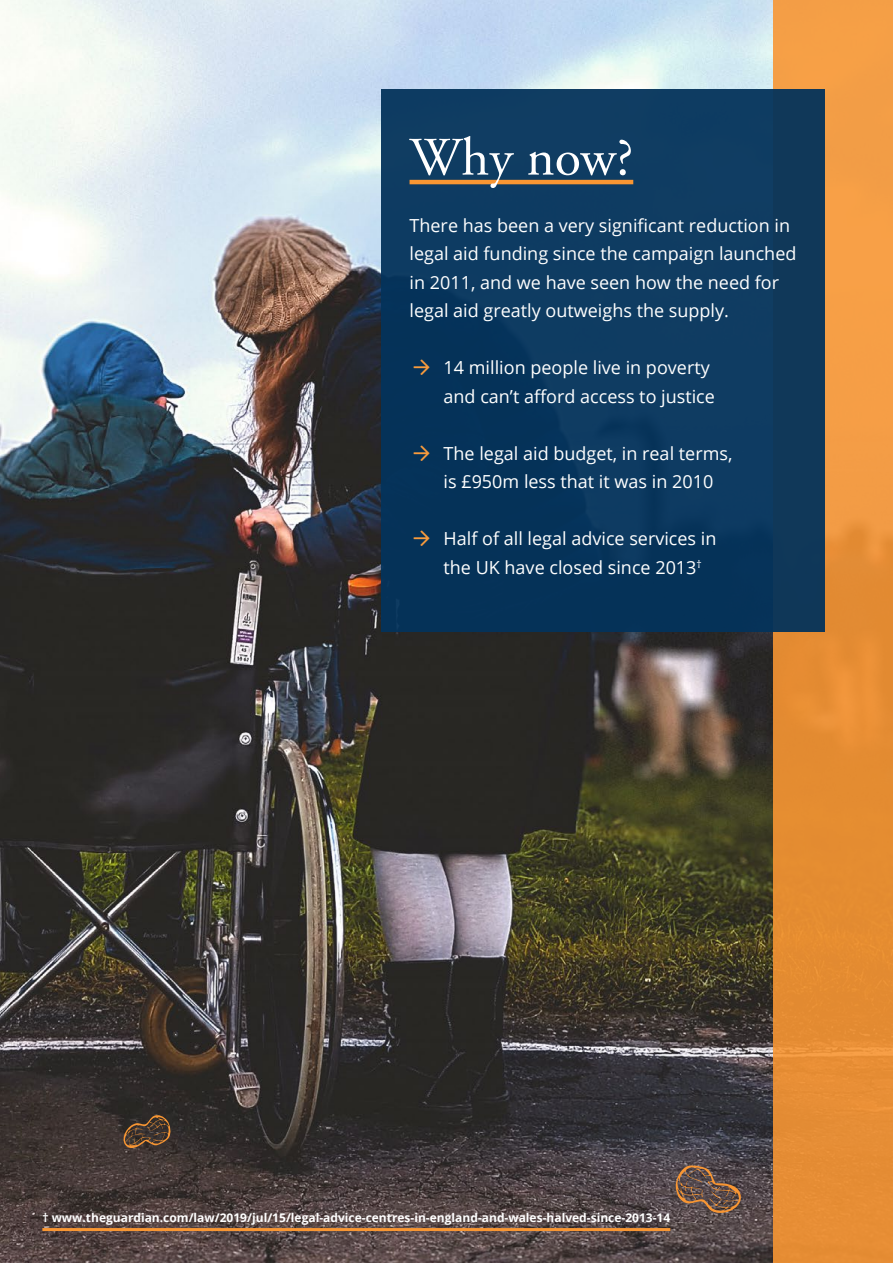
<style>
.page{position:relative;width:893px;height:1263px;background:#fff}
.page>*{position:absolute;margin:0;border:0;box-sizing:border-box;transform-origin:0 0}
.Heading_-_Lv1{font:54px "Adobe Garamond Pro";color:#fff}
.Body_-_MASTER{font:18px/28.5px "Open Sans";color:#fff}
.Body_-_MASTER-2{font:700 12px "Open Sans";color:#fff}
</style>
<div class="page">
<img style="left:0;top:0;width:774px;height:1263px">
<div style="left:774px;top:0;width:119px;height:1263px;background:linear-gradient(to bottom,#f7a149,#e1882e)"></div>
<svg style="left:120px;top:1114px;width:52px;height:37px;background:#523e2e"></svg>
<svg style="left:676px;top:1164px;width:65px;height:53px;background:#6e5649"></svg>
<div style="left:381px;top:89px;width:444px;height:542px;background:#0e3b62"></div>
<hr style="left:410px;top:180px;width:223px;height:4px;background:#f89633">
<hr style="left:42px;top:1228px;width:628px;height:3px;background:#f89633">
<p class="Heading_-_Lv1" style="left:410px;top:125px;width:225px">Why now?</p>
<p class="Body_-_MASTER" style="left:410px;top:210px;width:388px">There has been a very significant reduction in legal aid funding since the campaign launched in 2011, and we have seen how the need for legal aid greatly outweighs the supply.</p>
<p class="Body_-_MASTER" style="left:444px;top:353px;width:273px">14 million people live in poverty and can’t afford access to justice</p>
<p class="Body_-_MASTER" style="left:444px;top:438px;width:290px">The legal aid budget, in real terms, is £950m less that it was in 2010</p>
<p class="Body_-_MASTER" style="left:444px;top:524px;width:274px">Half of all legal advice services in the UK have closed since 2013<sup>†</sup></p>
<p class="Body_-_MASTER-2" style="left:42px;top:1209px;width:629px">† www.theguardian.com/law/2019/jul/15/legal-advice-centres-in-england-and-wales-halved-since-2013-14</p>
</div>
